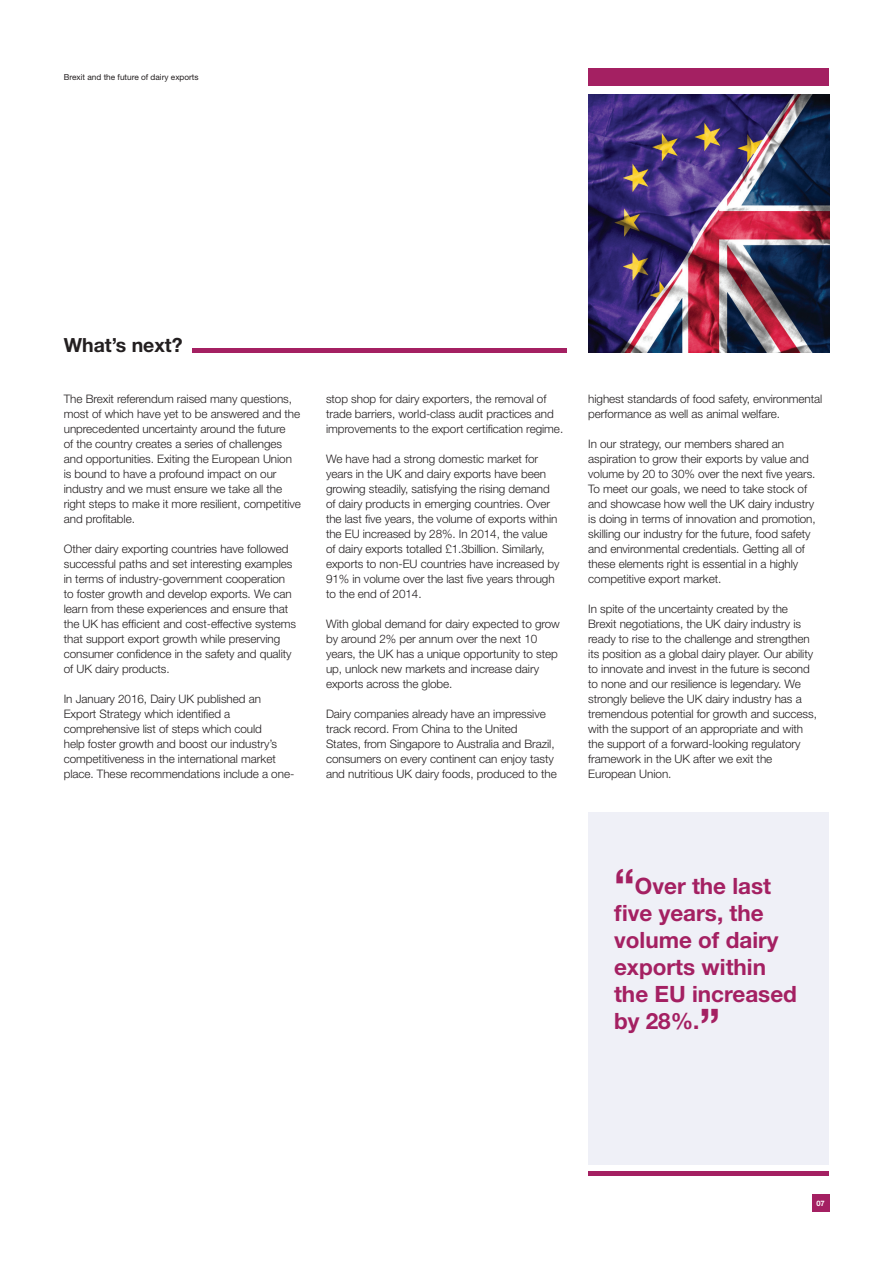
<style>
.page{position:relative;width:893px;height:1263px;background:#fff}
.page>*{position:absolute;margin:0;border:0;box-sizing:border-box;transform-origin:0 0}
.t1{font:700 22.5px/27px "Helvetica Neue LT Std";color:#a42062}
.t2{font:700 19.5px "Helvetica Neue";color:#231f20}
.t3{font:300 11.7px/15px "Helvetica Neue";letter-spacing:-.005em;color:#231f20}
.t4{font:8.25px "Helvetica Neue";color:#231f20}
.t5{font:700 7.5px "Helvetica Neue LT Std";color:#fff}
.s1{font-size:45px}
</style>
<div class="page">
<div style="left:812px;top:1195px;width:17px;height:17px;background:#a42062"></div>
<hr style="left:192px;top:348px;width:375px;height:4px;background:#a42062">
<div style="left:588px;top:812px;width:241px;height:353px;background:#eff0f7"></div>
<img style="left:588px;top:94px;width:241px;height:258px">
<div style="left:588px;top:68px;width:241px;height:17px;background:#a42062"></div>
<div style="left:588px;top:1171px;width:241px;height:5px;background:#a42062"></div>
<p class="t4" style="left:64px;top:72px;width:136px">Brexit and the future of dairy exports</p>
<h2 class="t2" style="left:64px;top:333px;width:120px">What’s next?</h2>
<p class="t3" style="left:64px;top:391px;width:239px">The Brexit referendum raised many questions, most of which have yet to be answered and the unprecedented uncertainty around the future<br>of the country creates a series of challenges and opportunities. Exiting the European Union is bound to have a profound impact on our industry and we must ensure we take all the right steps to make it more resilient, competitive and profitable.</p>
<p class="t3" style="left:64px;top:541px;width:234px">Other dairy exporting countries have followed successful paths and set interesting examples in terms of industry-government cooperation to foster growth and develop exports. We can learn from these experiences and ensure that the UK has efficient and cost-effective systems that support export growth while preserving consumer confidence in the safety and quality of UK dairy products.</p>
<p class="t3" style="left:64px;top:691px;width:232px">In January 2016, Dairy UK published an Export Strategy which identified a comprehensive list of steps which could<br>help foster growth and boost our industry’s competitiveness in the international market place. These recommendations include a one-</p>
<p class="t3" style="left:326px;top:391px;width:239px">stop shop for dairy exporters, the removal of trade barriers, world-class audit practices and improvements to the export certification regime.</p>
<p class="t3" style="left:326px;top:451px;width:235px">We have had a strong domestic market for years in the UK and dairy exports have been growing steadily, satisfying the rising demand of dairy products in emerging countries. Over the last five years, the volume of exports within the EU increased by 28%. In 2014, the value of dairy exports totalled £1.3billion. Similarly, exports to non-EU countries have increased by 91% in volume over the last five years through to the end of 2014.</p>
<p class="t3" style="left:326px;top:616px;width:235px">With global demand for dairy expected to grow by around 2% per annum over the next 10 years, the UK has a unique opportunity to step up, unlock new markets and increase dairy exports across the globe.</p>
<p class="t3" style="left:326px;top:706px;width:232px">Dairy companies already have an impressive track record. From China to the United<br>States, from Singapore to Australia and Brazil, consumers on every continent can enjoy tasty and nutritious UK dairy foods, produced to the</p>
<p class="t3" style="left:588px;top:391px;width:236px">highest standards of food safety, environmental performance as well as animal welfare.</p>
<p class="t3" style="left:588px;top:436px;width:229px">In our strategy, our members shared an aspiration to grow their exports by value and volume by 20 to 30% over the next five years.<br>To meet our goals, we need to take stock of and showcase how well the UK dairy industry is doing in terms of innovation and promotion, skilling our industry for the future, food safety and environmental credentials. Getting all of these elements right is essential in a highly competitive export market.</p>
<p class="t3" style="left:588px;top:601px;width:230px">In spite of the uncertainty created by the Brexit negotiations, the UK dairy industry is ready to rise to the challenge and strengthen its position as a global dairy player. Our ability to innovate and invest in the future is second to none and our resilience is legendary. We strongly believe the UK dairy industry has a tremendous potential for growth and success, with the support of an appropriate and with the support of a forward-looking regulatory framework in the UK after we exit the European Union.</p>
<h1 class="t1" style="left:614px;top:872px;width:184px"><span class="s1">“</span>Over the last five years, the volume of dairy exports within the EU increased by 28%.<span class="s1">”</span></h1>
<p class="t5" style="left:816px;top:1199px;width:10px">07</p>
</div>
